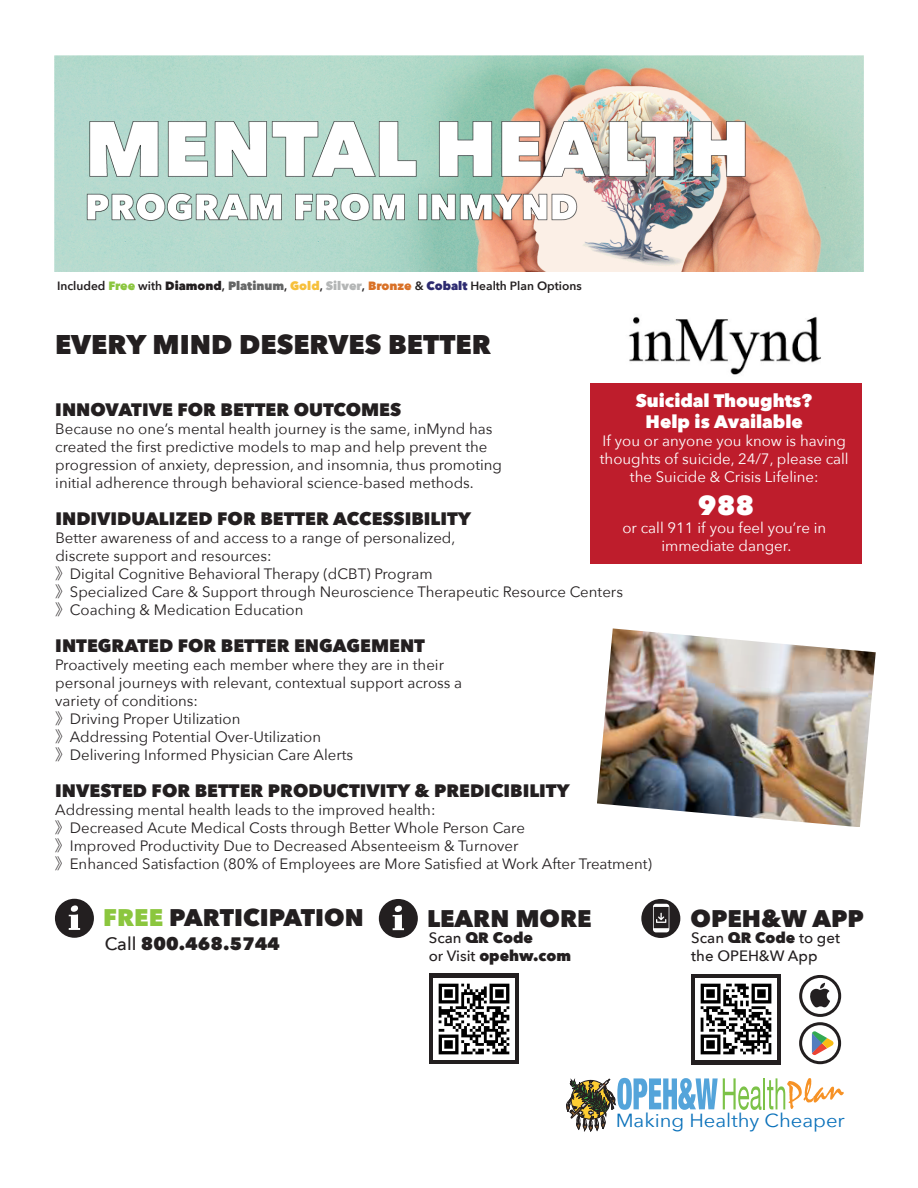
<style>
.page{position:relative;width:918px;height:1188px;background:#fff}
.page>*{position:absolute;margin:0;border:0;box-sizing:border-box;transform-origin:0 0}
.t1{font:800 27px "Avenir Next";color:#231f20}
.t2{font:800 27px "Avenir Next";color:#fff}
.t3{font:800 24px "Avenir Next";color:#231f20}
.t4{font:18.9px "Avenir Next";color:#0a71ba;scale:1.07 1}
.t5{font:800 18px "Avenir Next";color:#231f20}
.t6{font:800 18px/21.6px "Avenir Next";color:#fff;text-align:center}
.t7{font:15px/18px "Avenir Next";color:#231f20}
.t8{font:15px/18px "Avenir Next";color:#fff;text-align:center}
.t9{font:500 15px/18px "Avenir Next";color:#231f20}
.t10{font:800 15px/18px "Avenir Next";color:#231f20}
.t11{font:600 12px "Avenir Next";color:#231f20}
.s1{font-weight:800;color:#8bc63e}
.s2{font-weight:800}
.s3{font-weight:800;color:#646565}
.s4{font-weight:800;color:#f6c03c}
.s5{font-weight:800;color:#b4b6b6}
.s6{font-weight:800;color:#d97127}
.s7{font-weight:800;color:#2d2b70}
.s8{font-family:"Koz Go Pr 6 N"}
.s9{color:#8bc63e}
.s10{font-weight:500}
</style>
<div class="page">
<svg style="left:566px;top:1077px;width:278px;height:55px"></svg>
<svg style="left:801px;top:1024px;width:39px;height:39px"></svg>
<div style="left:799px;top:1022px;width:42px;height:42px;border:3px solid #231f20;border-radius:50%"></div>
<div style="left:641px;top:899px;width:39px;height:39px;background:#231f20;border-radius:50%"></div>
<svg style="left:653px;top:904px;width:16px;height:28px"></svg>
<div style="left:691px;top:974px;width:90px;height:90px;background:#231f20"></div>
<img style="left:696px;top:978px;width:81px;height:82px">
<svg style="left:812px;top:1031px;width:22px;height:24px"></svg>
<svg style="left:801px;top:976px;width:39px;height:39px"></svg>
<div style="left:799px;top:975px;width:42px;height:42px;border:3px solid #231f20;border-radius:50%"></div>
<svg style="left:809px;top:983px;width:21px;height:24px"></svg>
<svg style="left:379px;top:899px;width:39px;height:39px"></svg>
<div style="left:429px;top:974px;width:90px;height:90px;background:#231f20"></div>
<svg style="left:55px;top:899px;width:39px;height:39px"></svg>
<img style="left:628px;top:316px;width:193px;height:59px">
<img style="left:55px;top:55px;width:808px;height:217px">
<div style="left:590px;top:383px;width:272px;height:181px;background:#be1d2c"></div>
<img style="left:597px;top:628px;width:279px;height:199px">
<img style="left:433px;top:979px;width:81px;height:81px">
<p class="t11" style="left:57px;top:276px;width:526px">Included <span class="s1">Free</span> with <span class="s2">Diamond</span>, <span class="s3">Platinum</span>, <span class="s4">Gold</span>, <span class="s5">Silver</span>, <span class="s6">Bronze</span> &amp; <span class="s7">Cobalt</span> Health Plan Options</p>
<h1 class="t1" style="left:55px;top:328px;width:438px">EVERY MIND DESERVES BETTER</h1>
<p class="t6" style="left:636px;top:390px;width:178px">Suicidal Thoughts?<br>Help is Available</p>
<p class="t8" style="left:600px;top:432px;width:250px">If you or anyone you know is having thoughts of suicide, 24/7, please call the Suicide &amp; Crisis Lifeline:</p>
<h1 class="t2" style="left:698px;top:489px;width:58px">988</h1>
<p class="t8" style="left:622px;top:518px;width:205px">or call 911 if you feel you’re in immediate danger.</p>
<p class="t5" style="left:55px;top:399px;width:347px">INNOVATIVE FOR BETTER OUTCOMES</p>
<p class="t7" style="left:55px;top:419px;width:448px">Because no one’s mental health journey is the same, inMynd has created the first predictive models to map and help prevent the progression of anxiety, depression, and insomnia, thus promoting initial adherence through behavioral science-based methods.</p>
<p class="t5" style="left:55px;top:508px;width:417px">INDIVIDUALIZED FOR BETTER ACCESSIBILITY</p>
<p class="t7" style="left:55px;top:529px;width:569px">Better awareness of and access to a range of personalized,<br>discrete support and resources:<br><span class="s8">》</span>Digital Cognitive Behavioral Therapy (dCBT) Program<br><span class="s8">》</span>Specialized Care &amp; Support through Neuroscience Therapeutic Resource Centers<span class="s8">》</span>Coaching &amp; Medication Education</p>
<p class="t5" style="left:55px;top:635px;width:371px">INTEGRATED FOR BETTER ENGAGEMENT</p>
<p class="t7" style="left:55px;top:655px;width:409px">Proactively meeting each member where they are in their personal journeys with relevant, contextual support across a variety of conditions:<br><span class="s8">》</span>Driving Proper Utilization<br><span class="s8">》</span>Addressing Potential Over-Utilization<br><span class="s8">》</span>Delivering Informed Physician Care Alerts</p>
<p class="t5" style="left:55px;top:780px;width:516px">INVESTED FOR BETTER PRODUCTIVITY &amp; PREDICIBILITY</p>
<p class="t7" style="left:55px;top:800px;width:599px">Addressing mental health leads to the improved health:<br><span class="s8">》</span>Decreased Acute Medical Costs through Better Whole Person Care<br><span class="s8">》</span>Improved Productivity Due to Decreased Absenteeism &amp; Turnover<br><span class="s8">》</span>Enhanced Satisfaction (80% of Employees are More Satisfied at Work After Treatment)</p>
<h2 class="t3" style="left:103px;top:903px;width:262px"><span class="s9">FREE</span> PARTICIPATION</h2>
<p class="t5" style="left:105px;top:932px;width:176px"><span class="s10">Call</span> 800.468.5744</p>
<h2 class="t3" style="left:427px;top:903px;width:166px">LEARN MORE</h2>
<p class="t10" style="left:429px;top:928px;width:144px"><span class="s10">Scan</span> QR Code<br><span class="s10">or Visit</span> opehw.com</p>
<h2 class="t3" style="left:691px;top:904px;width:175px">OPEH&amp;W APP</h2>
<p class="t9" style="left:691px;top:928px;width:150px">Scan <span class="s2">QR Code</span> to get the OPEH&amp;W App</p>
<p class="t4" style="left:616px;top:1104px;width:216px">Making Healthy Cheaper</p>
</div>
